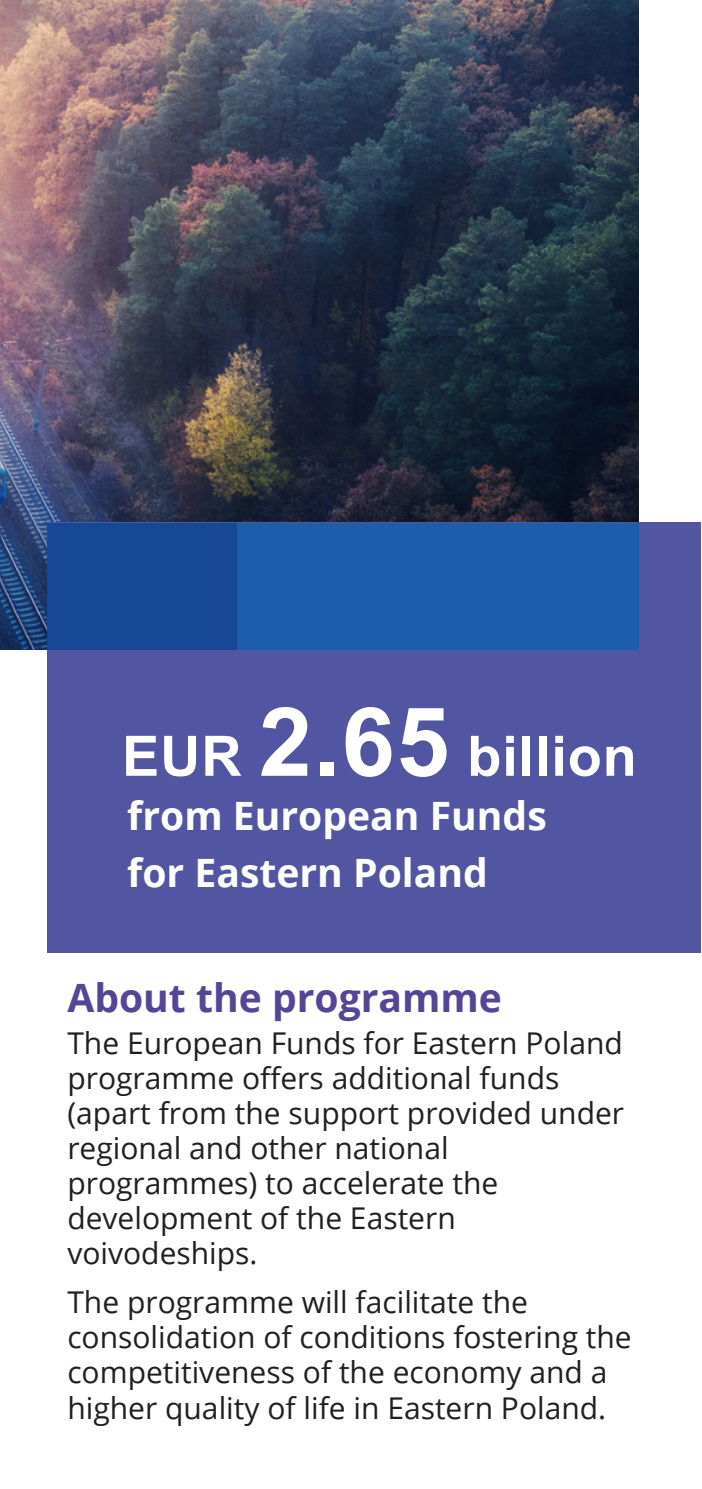
<style>
.page{position:relative;width:702px;height:1489px;background:#fff}
.page>*{position:absolute;margin:0;border:0;box-sizing:border-box;transform-origin:0 0}
.t1{font:700 55.75px "Arial";letter-spacing:.015em;color:#fff}
.t2{font:700 39px/57.5px "Open Sans";color:#fff}
.t3{font:700 39px "Open Sans";color:#544596}
.t4{font:30px "Open Sans";color:#231f20}
.s1{font-size:95.75px}
</style>
<div class="page">
<img style="left:0;top:0;width:638px;height:649px">
<div style="left:47px;top:523px;width:654px;height:429px;background:#5255a1"></div>
<div style="left:236px;top:523px;width:403px;height:126px;background:#1c5eac"></div>
<div style="left:47px;top:523px;width:190px;height:126px;background:#164895"></div>
<p class="t1" style="left:122px;top:717px;width:516px">EUR <span class="s1">2.65</span> billion</p>
<p class="t2" style="left:127px;top:785px;width:421px">from European Funds for Eastern Poland</p>
<p class="t3" style="left:67px;top:970px;width:436px">About the programme</p>
<p class="t4" style="left:67px;top:1022px;width:557px">The European Funds for Eastern Poland</p>
<p class="t4" style="left:67px;top:1057px;width:493px">programme offers additional funds</p>
<p class="t4" style="left:67px;top:1092px;width:558px">(apart from the support provided under</p>
<p class="t4" style="left:67px;top:1127px;width:383px">regional and other national</p>
<p class="t4" style="left:67px;top:1162px;width:432px">programmes) to accelerate the</p>
<p class="t4" style="left:67px;top:1197px;width:390px">development of the Eastern</p>
<p class="t4" style="left:67px;top:1232px;width:192px">voivodeships.</p>
<p class="t4" style="left:67px;top:1281px;width:462px">The programme will facilitate the</p>
<p class="t4" style="left:67px;top:1316px;width:566px">consolidation of conditions fostering the</p>
<p class="t4" style="left:67px;top:1351px;width:541px">competitiveness of the economy and a</p>
<p class="t4" style="left:67px;top:1386px;width:540px">higher quality of life in Eastern Poland.</p>
</div>
